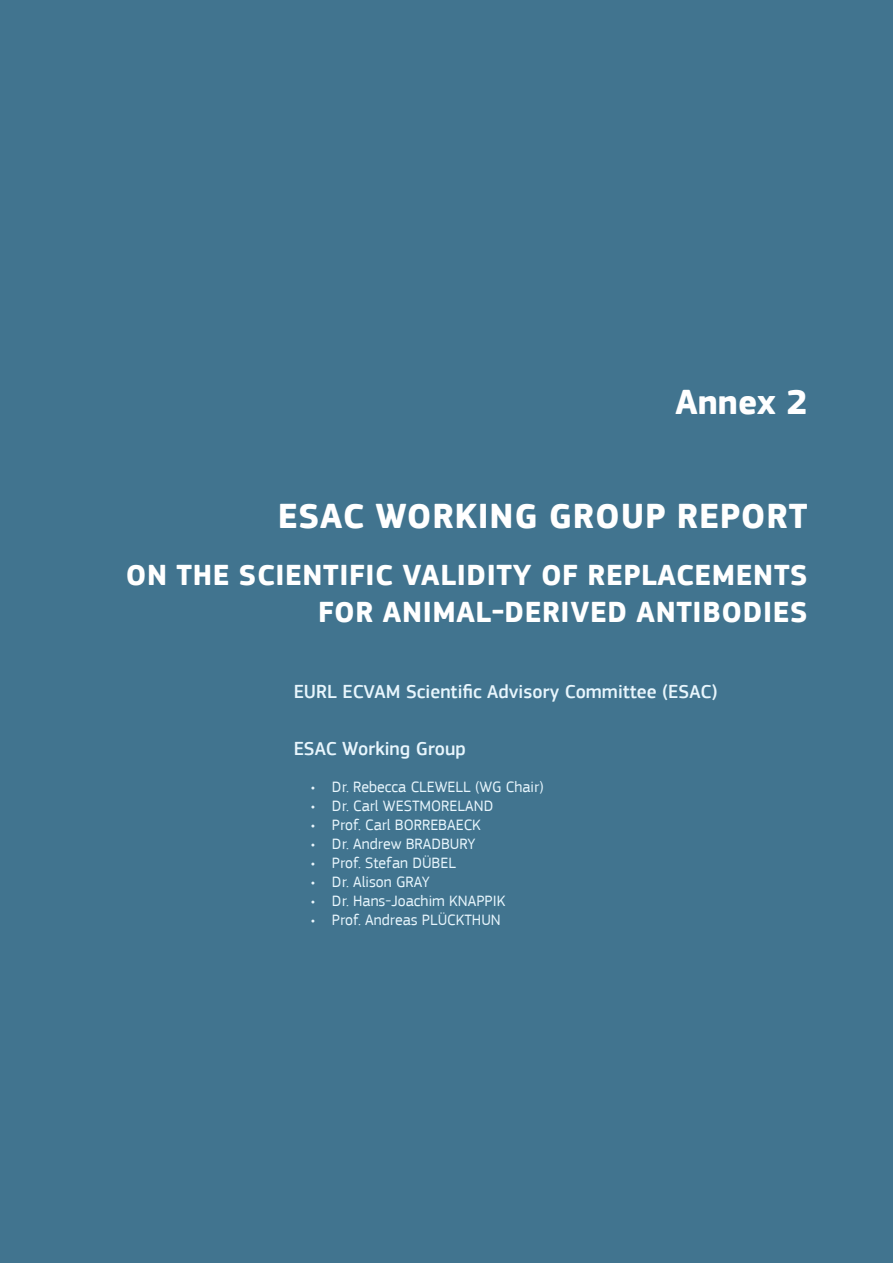
<style>
.page{position:relative;width:893px;height:1263px;background:#fff}
.page>*{position:absolute;margin:0;border:0;box-sizing:border-box;transform-origin:0 0}
.Chapter_title{font:700 36px "EC Square Sans Pro";letter-spacing:.02em;color:#fff}
.t1{font:700 30px/37.8px "EC Square Sans Pro";letter-spacing:.02em;color:#fff;text-align:right}
.Body_copy{font:500 19.5px "EC Square Sans Pro";color:#e8f6fd}
.Body_copy-2{font:15.75px "EC Square Sans Pro";color:#e8f6fd}
</style>
<div class="page">
<div style="left:1px;top:0;width:892px;height:1263px;background:#41748f"></div>
<p class="Chapter_title" style="left:676px;top:381px;width:134px">Annex 2</p>
<p class="Chapter_title" style="left:278px;top:494px;width:531px">ESAC WORKING GROUP REPORT</p>
<p class="t1" style="left:126px;top:557px;width:683px">ON THE SCIENTIFIC VALIDITY OF REPLACEMENTS<br>FOR ANIMAL-DERIVED ANTIBODIES</p>
<p class="Body_copy" style="left:294px;top:680px;width:425px">EURL ECVAM Scientific Advisory Committee (ESAC)</p>
<p class="Body_copy" style="left:294px;top:737px;width:173px">ESAC Working Group</p>
<p class="Body_copy-2" style="left:311px;top:778px;width:235px">• Dr. Rebecca CLEWELL (WG Chair)</p>
<p class="Body_copy-2" style="left:311px;top:797px;width:184px">• Dr. Carl WESTMORELAND</p>
<p class="Body_copy-2" style="left:311px;top:816px;width:172px">• Prof. Carl BORREBAECK</p>
<p class="Body_copy-2" style="left:311px;top:835px;width:166px">• Dr. Andrew BRADBURY</p>
<p class="Body_copy-2" style="left:311px;top:854px;width:147px">• Prof. Stefan DÜBEL</p>
<p class="Body_copy-2" style="left:311px;top:872px;width:121px">• Dr. Alison GRAY</p>
<p class="Body_copy-2" style="left:311px;top:891px;width:196px">• Dr. Hans-Joachim KNAPPIK</p>
<p class="Body_copy-2" style="left:311px;top:910px;width:192px">• Prof. Andreas PLÜCKTHUN</p>
</div>
